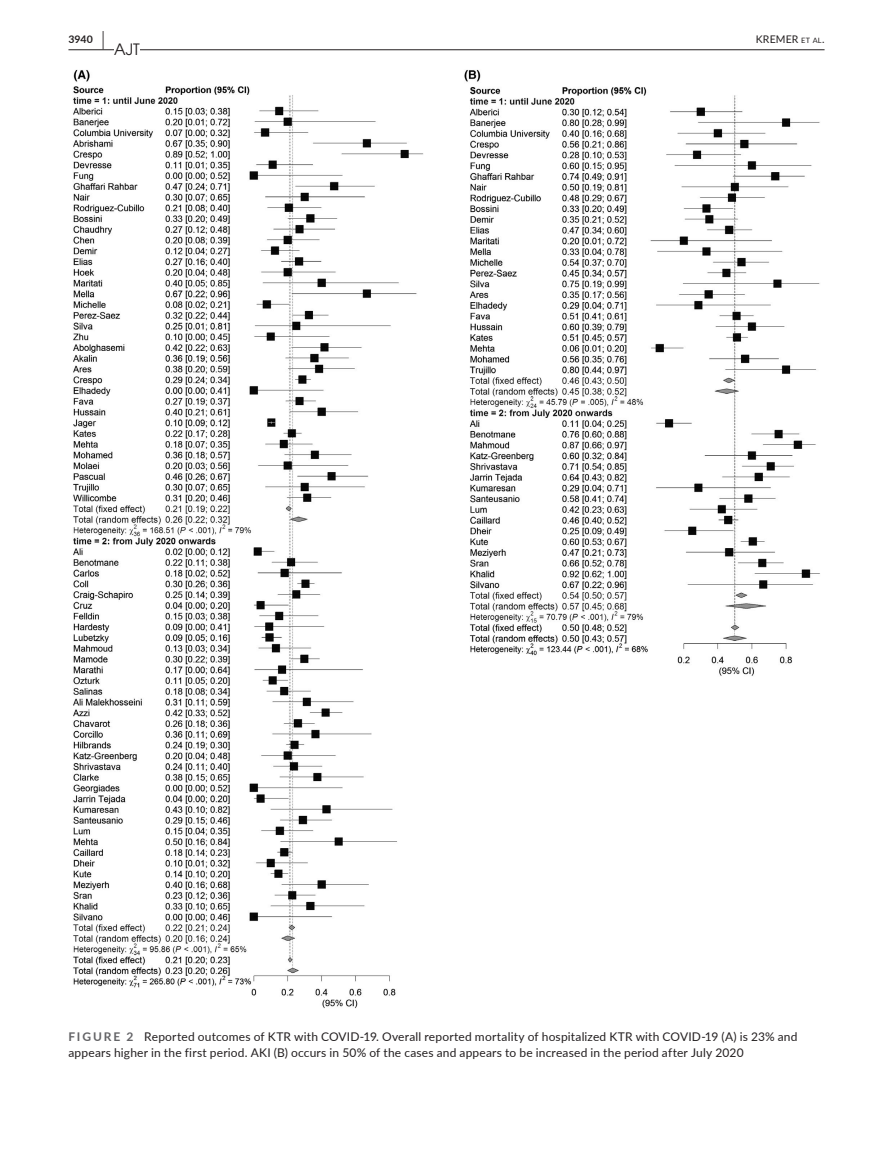
<style>
.page{position:relative;width:893px;height:1174px;background:#fff}
.page>*{position:absolute;margin:0;border:0;box-sizing:border-box;transform-origin:0 0}
.t1{font:15.6px "Avant Garde";color:#231f20}
.t2{font:12px/16.5px "Lato";letter-spacing:.015em;color:#231f20}
.t3{font:10.5px "Lato";letter-spacing:.015em;color:#231f20}
.t4{font:700 10.5px "Lato";color:#231f20}
.s1{font-size:19.5px}
.s2{font-size:7.35px}
.s3{font-weight:700;color:#636366}
</style>
<div class="page">
<hr style="left:68px;top:49px;width:756px;height:1px;background:#231f20">
<div style="left:114px;top:41px;width:26px;height:17px;background:#fff"></div>
<img style="left:73px;top:69px;width:747px;height:939px">
<p class="t4" style="left:68px;top:31px;width:37px">3940 <span class="s1">|</span></p>
<h1 class="t1" style="left:114px;top:40px;width:27px">AJT</h1>
<p class="t3" style="left:756px;top:31px;width:70px">KREMER <span class="s2">et al</span>.</p>
<p class="t2" style="left:68px;top:1027px;width:731px"><span class="s3">FIGURE 2</span> Reported outcomes of KTR with COVID-19. Overall reported mortality of hospitalized KTR with COVID-19 (A) is 23% and appears higher in the first period. AKI (B) occurs in 50% of the cases and appears to be increased in the period after July 2020</p>
</div>
